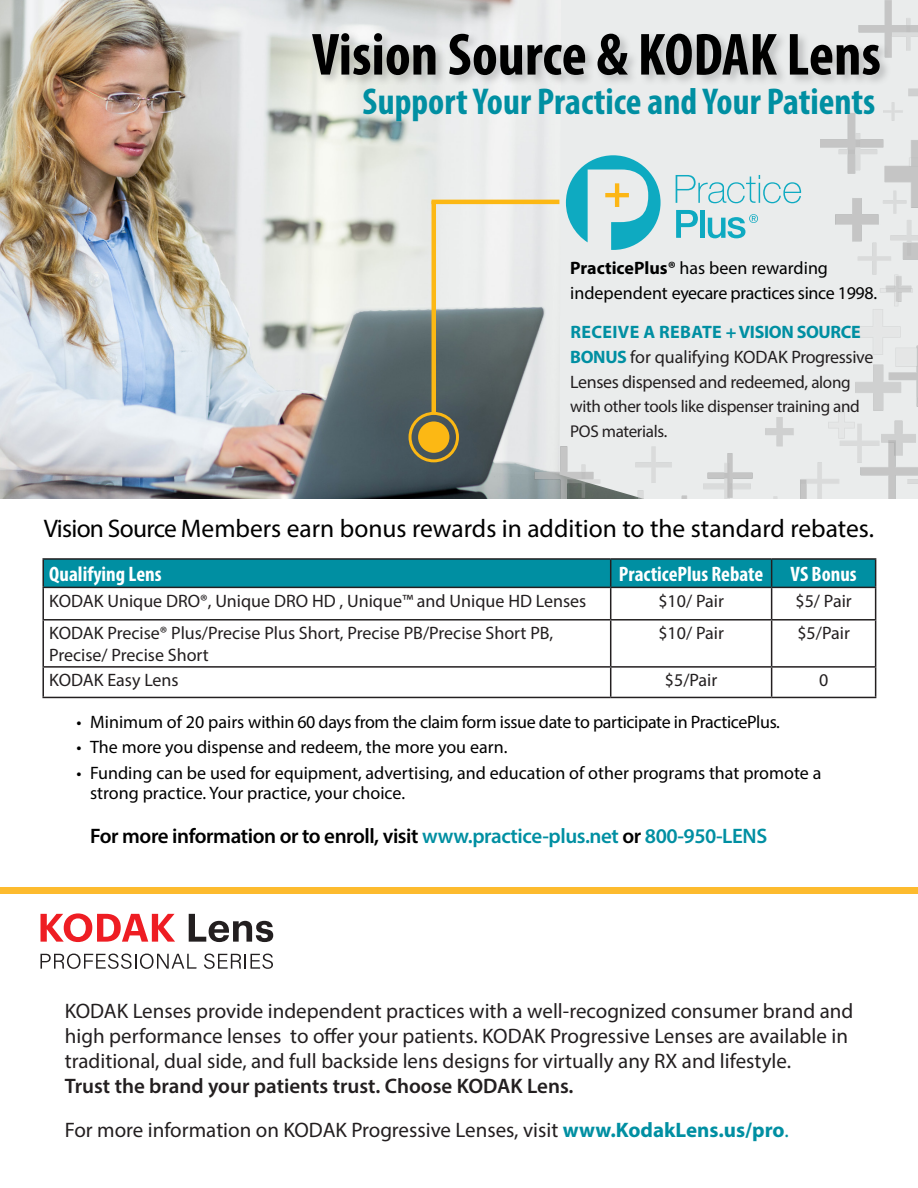
<style>
.page{position:relative;width:918px;height:1188px;background:#fff}
.page>*{position:absolute;margin:0;border:0;box-sizing:border-box;transform-origin:0 0}
.t1{font:700 condensed 60px "Myriad Pro";color:#000}
.t2{font:700 condensed 37.5px "Myriad Pro";color:#008fa2}
.t3{font:25.5px "Myriad Pro";color:#000}
.t4{font:21px/25.2px "Myriad Pro";color:#231f20}
.t5{font:600 21px "Myriad Pro";letter-spacing:-.02em;color:#000}
.t6{font:700 condensed 21px "Myriad Pro";color:#fff}
.t7{font:18px/24.6px "Myriad Pro";color:#000}
.t8{font:18px/21.6px "Myriad Pro";color:#231f20}
.t9{font:18px/24.6px "Myriad Pro";letter-spacing:-.02em;color:#231f20}
.t10{font:18px "Myriad Pro";letter-spacing:-.02em;color:#000}
.t11{font:17.1px/24.6px "Myriad Pro";letter-spacing:-.02em;color:#231f20}
.s1{font-weight:700}
.s2{font-weight:700;color:#008fa2}
.s3{font-size:17.1px}
.s4{color:#008fa2}
.s5{font-weight:600}
</style>
<div class="page">
<div style="left:0;top:0;width:918px;height:502px;background:#eaecec"></div>
<img style="left:0;top:0;width:559px;height:500px">
<div style="left:418px;top:421px;width:31px;height:32px;background:#fcb814;border-radius:50%"></div>
<div style="left:409px;top:412px;width:50px;height:50px;border:3px solid #fcb814;border-radius:50%"></div>
<hr style="left:432px;top:201px;width:4px;height:212px;background:#fcb814">
<hr style="left:432px;top:200px;width:127px;height:4px;background:#fcb814">
<img style="left:497px;top:418px;width:324px;height:82px">
<img style="left:821px;top:0;width:97px;height:500px">
<div style="left:0;top:500px;width:918px;height:70px;background:#fff"></div>
<div style="left:0;top:887px;width:918px;height:6px;background:#fdbb2e"></div>
<div style="left:310px;top:31px;width:582px;height:56px;background:#57585a;opacity:.32"></div>
<svg style="left:566px;top:155px;width:95px;height:95px"></svg>
<svg style="left:676px;top:175px;width:125px;height:28px"></svg>
<svg style="left:676px;top:210px;width:22px;height:28px"></svg>
<div style="left:700px;top:210px;width:5px;height:28px;background:#0eaac1"></div>
<svg style="left:708px;top:214px;width:50px;height:24px"></svg>
<hr style="left:42px;top:558px;width:569px;height:2px;background:#231f20">
<hr style="left:42px;top:560px;width:2px;height:27px;background:#231f20">
<hr style="left:611px;top:558px;width:161px;height:2px;background:#231f20">
<hr style="left:772px;top:558px;width:104px;height:2px;background:#231f20">
<svg style="left:43px;top:559px;width:833px;height:28px;background:#01899c"></svg>
<hr style="left:42px;top:587px;width:569px;height:1px;background:#231f20">
<hr style="left:42px;top:588px;width:2px;height:31px;background:#231f20">
<hr style="left:611px;top:587px;width:161px;height:1px;background:#231f20">
<hr style="left:610px;top:588px;width:1px;height:31px;background:#231f20">
<hr style="left:772px;top:587px;width:104px;height:1px;background:#231f20">
<hr style="left:771px;top:588px;width:1px;height:31px;background:#231f20">
<hr style="left:875px;top:588px;width:1px;height:31px;background:#231f20">
<hr style="left:42px;top:619px;width:569px;height:2px;background:#231f20">
<hr style="left:42px;top:621px;width:2px;height:45px;background:#231f20">
<hr style="left:611px;top:619px;width:161px;height:2px;background:#231f20">
<hr style="left:610px;top:621px;width:1px;height:45px;background:#231f20">
<hr style="left:772px;top:619px;width:104px;height:2px;background:#231f20">
<hr style="left:771px;top:621px;width:1px;height:45px;background:#231f20">
<hr style="left:875px;top:621px;width:1px;height:45px;background:#231f20">
<hr style="left:42px;top:666px;width:569px;height:2px;background:#231f20">
<hr style="left:42px;top:668px;width:2px;height:29px;background:#231f20">
<hr style="left:611px;top:666px;width:161px;height:2px;background:#231f20">
<svg style="left:610px;top:668px;width:1px;height:29px"></svg>
<hr style="left:772px;top:666px;width:104px;height:2px;background:#231f20">
<svg style="left:771px;top:668px;width:1px;height:29px"></svg>
<svg style="left:875px;top:668px;width:1px;height:29px"></svg>
<hr style="left:42px;top:697px;width:569px;height:1px;background:#231f20">
<hr style="left:611px;top:697px;width:161px;height:1px;background:#231f20">
<hr style="left:772px;top:697px;width:104px;height:1px;background:#231f20">
<svg style="left:41px;top:954px;width:156px;height:15px"></svg>
<svg style="left:204px;top:954px;width:69px;height:15px"></svg>
<svg style="left:40px;top:913px;width:135px;height:29px"></svg>
<svg style="left:189px;top:914px;width:84px;height:28px"></svg>
<h1 class="t1" style="left:312px;top:17px;width:570px">Vision Source &amp; KODAK Lens</h1>
<h2 class="t2" style="left:363px;top:78px;width:514px">Support Your Practice and Your Patients</h2>
<p class="t7" style="left:570px;top:256px;width:308px"><span class="s1">PracticePlus®</span> has been rewarding independent eyecare practices since 1998.</p>
<p class="t9" style="left:570px;top:320px;width:305px"><span class="s2">RECEIVE A REBATE + VISION SOURCE<br>BONUS</span> for qualifying KODAK Progressive<br>Lenses dispensed and redeemed, <span class="s3">along</span></p>
<p class="t11" style="left:570px;top:394px;width:291px">with other tools like dispenser training and<br>POS materials.</p>
<p class="t3" style="left:44px;top:512px;width:832px">Vision Source Members earn bonus rewards in addition to the standard rebates.</p>
<p class="t6" style="left:49px;top:561px;width:114px">Qualifying Lens</p>
<p class="t6" style="left:619px;top:561px;width:146px">PracticePlus Rebate</p>
<p class="t6" style="left:791px;top:561px;width:68px">VS Bonus</p>
<p class="t8" style="left:49px;top:590px;width:539px">KODAK Unique DRO®, Unique DRO HD , Unique™ and Unique HD Lenses</p>
<p class="t8" style="left:658px;top:590px;width:67px">$10/ Pair</p>
<p class="t8" style="left:795px;top:590px;width:58px">$5/ Pair</p>
<p class="t8" style="left:49px;top:622px;width:505px">KODAK Precise® Plus/Precise Plus Short, Precise PB/Precise Short PB,<br>Precise/ Precise Short</p>
<p class="t8" style="left:658px;top:622px;width:67px">$10/ Pair</p>
<p class="t8" style="left:797px;top:622px;width:54px">$5/Pair</p>
<p class="t8" style="left:49px;top:669px;width:131px">KODAK Easy Lens</p>
<p class="t8" style="left:665px;top:669px;width:54px">$5/Pair</p>
<p class="t8" style="left:819px;top:669px;width:11px">0</p>
<p class="t10" style="left:77px;top:711px;width:705px">• Minimum of 20 pairs within 60 days from the claim form issue date to participate in PracticePlus.</p>
<p class="t7" style="left:77px;top:734px;width:432px">• The more you dispense and redeem, the more you earn.</p>
<p class="t7" style="left:90px;top:763px;width:733px;line-height:19.5px;text-indent:-14px">• Funding can be used for equipment, advertising, and education of other programs that promote a strong practice. Your practice, your choice.</p>
<p class="t5" style="left:90px;top:823px;width:679px">For more information or to enroll, visit <span class="s4">www.practice-plus.net</span> or <span class="s4">800-950-LENS</span></p>
<p class="t4" style="left:65px;top:998px;width:790px">KODAK Lenses provide independent practices with a well-recognized consumer brand and high performance lenses to offer your patients. KODAK Progressive Lenses are available in traditional, dual side, and full backside lens designs for virtually any RX and lifestyle.</p>
<p class="t4" style="left:65px;top:1064px;width:726px;line-height:44.1px"><span class="s5">Trust the brand your patients trust. Choose KODAK Lens.<br></span>For more information on KODAK Progressive Lenses, visit <span class="s2">www.KodakLens.us/pro</span><span class="s4">.</span></p>
</div>
